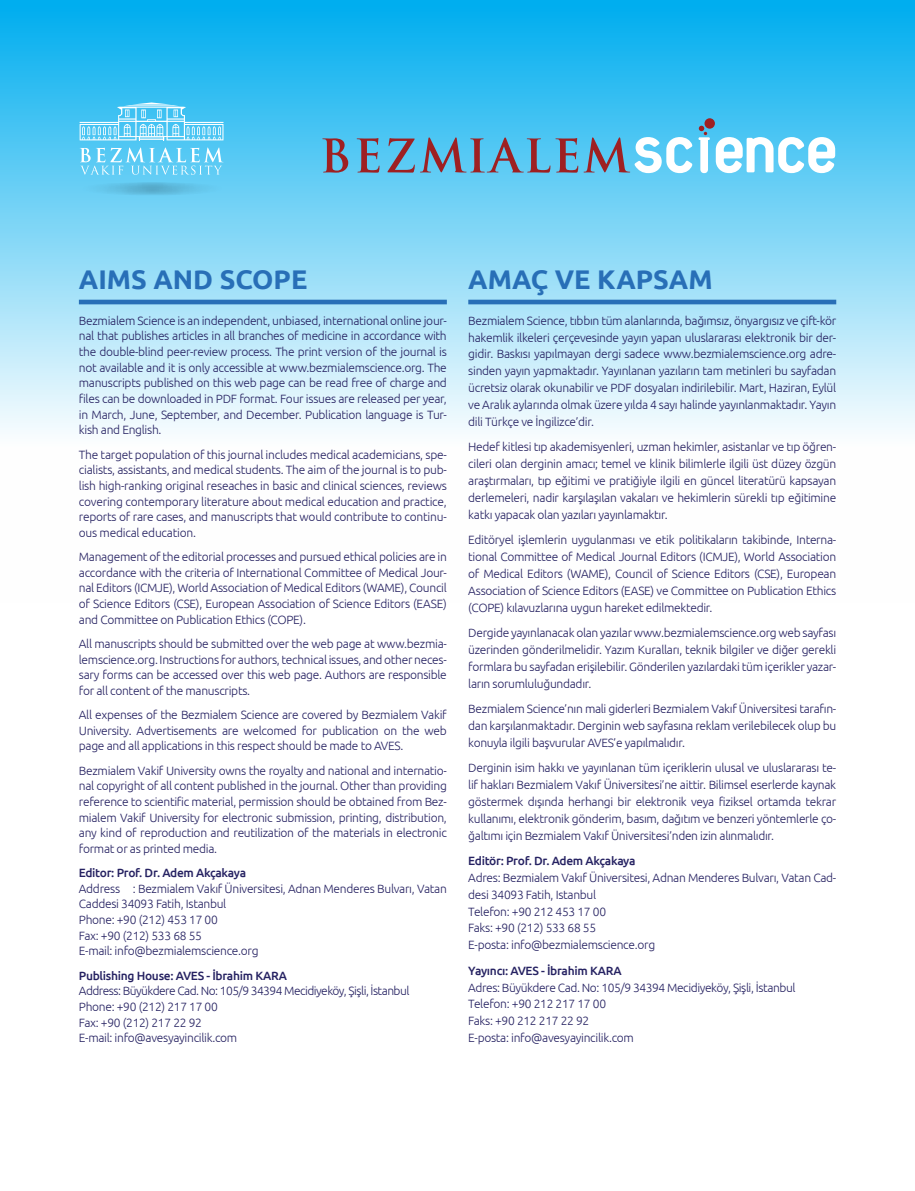
<style>
.page{position:relative;width:915px;height:1191px;background:#fff}
.page>*{position:absolute;margin:0;border:0;box-sizing:border-box;transform-origin:0 0}
.t1{font:700 27px "Ubuntu";color:#286fb7}
.t2{font:300 12px/15.6px "Ubuntu";letter-spacing:-.025em;color:#262262;text-align:justify}
.t3{font:300 12px/15.6px "Ubuntu";letter-spacing:-.045em;color:#262262}
.t4{font:500 12px "Ubuntu";letter-spacing:-.025em;color:#262262}
</style>
<div class="page">
<svg style="left:0;top:0;width:914px;height:432px;background:#7ad4f6"></svg>
<hr style="left:79px;top:300px;width:367px;height:4px;background:#286fb7">
<hr style="left:468px;top:300px;width:368px;height:4px;background:#286fb7">
<svg style="left:322px;top:138px;width:26px;height:35px"></svg>
<svg style="left:356px;top:138px;width:23px;height:35px"></svg>
<svg style="left:387px;top:138px;width:27px;height:35px"></svg>
<svg style="left:698px;top:126px;width:11px;height:47px"></svg>
<div style="left:704px;top:118px;width:10px;height:11px;background:#9e2022;border-radius:50%"></div>
<svg style="left:420px;top:137px;width:272px;height:36px;background:#77aac8"></svg>
<svg style="left:715px;top:137px;width:119px;height:36px"></svg>
<svg style="left:74px;top:182px;width:156px;height:14px;background:#62c1e5"></svg>
<svg style="left:80px;top:102px;width:143px;height:38px;background:#70d1f5"></svg>
<svg style="left:80px;top:147px;width:143px;height:28px;background:#79d4f6"></svg>
<h1 class="t1" style="left:79px;top:263px;width:230px">AIMS AND SCOPE</h1>
<h1 class="t1" style="left:468px;top:263px;width:246px">AMAÇ VE KAPSAM</h1>
<p class="t2" style="left:79px;top:312px;width:369px">Bezmialem Science is an independent, unbiased, international online jour&shy;nal that publishes articles in all branches of medicine in accordance with the double-blind peer-review process. The print version of the journal is not available and it is only accessible at www.bezmialemscience.org. The manuscripts published on this web page can be read free of charge and files can be downloaded in PDF format. Four issues are released per year, in March, June, September, and December. Publication language is Tur&shy;kish and English.</p>
<p class="t2" style="left:79px;top:446px;width:369px">The target population of this journal includes medical academicians, spe&shy;cialists, assistants, and medical students. The aim of the journal is to pub&shy;lish high-ranking original reseaches in basic and clinical sciences, reviews covering contemporary literature about medical education and practice, reports of rare cases, and manuscripts that would contribute to continu&shy;ous medical education.</p>
<p class="t2" style="left:79px;top:548px;width:369px">Management of the editorial processes and pursued ethical policies are in accordance with the criteria of International Committee of Medical Jour&shy;nal Editors (ICMJE), World Association of Medical Editors (WAME), Council of Science Editors (CSE), European Association of Science Editors (EASE) and Committee on Publication Ethics (COPE).</p>
<p class="t2" style="left:79px;top:635px;width:369px">All manuscripts should be submitted over the web page at www.bezmia&shy;lemscience.org. Instructions for authors, technical issues, and other neces&shy;sary forms can be accessed over this web page. Authors are responsible for all content of the manuscripts.</p>
<p class="t2" style="left:79px;top:706px;width:369px">All expenses of the Bezmialem Science are covered by Bezmialem Vakif University. Advertisements are welcomed for publication on the web page and all applications in this respect should be made to AVES.</p>
<p class="t2" style="left:79px;top:762px;width:369px">Bezmialem Vakif University owns the royalty and national and internatio&shy;nal copyright of all content published in the journal. Other than providing reference to scientific material, permission should be obtained from Bez&shy;mialem Vakif University for electronic submission, printing, distribution, any kind of reproduction and reutilization of the materials in electronic format or as printed media.</p>
<p class="t4" style="left:79px;top:865px;width:169px">Editor: Prof. Dr. Adem Akçakaya</p>
<p class="t2" style="left:79px;top:880px;width:369px;text-align:left">Address : Bezmialem Vakıf Üniversitesi, Adnan Menderes Bulvarı, Vatan Caddesi 34093 Fatih, Istanbul<br>Phone: +90 (212) 453 17 00<br>Fax: +90 (212) 533 68 55<br>E-mail: info@bezmialemscience.org</p>
<p class="t4" style="left:79px;top:967px;width:210px">Publishing House: AVES - İbrahim KARA</p>
<p class="t3" style="left:79px;top:982px;width:332px">Address: Büyükdere Cad. No: 105/9 34394 Mecidiyeköy, Şişli, İstanbul Phone: +90 (212) 217 17 00<br>Fax: +90 (212) 217 22 92<br>E-mail: info@avesyayincilik.com</p>
<p class="t2" style="left:468px;top:312px;width:369px;line-height:16.8px">Bezmialem Science, tıbbın tüm alanlarında, bağımsız, önyargısız ve çift-kör hakemlik ilkeleri çerçevesinde yayın yapan uluslararası elektronik bir der&shy;gidir. Baskısı yapılmayan dergi sadece www.bezmialemscience.org adre&shy;sinden yayın yapmaktadır. Yayınlanan yazıların tam metinleri bu sayfadan ücretsiz olarak okunabilir ve PDF dosyaları indirilebilir. Mart, Haziran, Eylül ve Aralık aylarında olmak üzere yılda 4 sayı halinde yayınlanmaktadır. Yayın dili Türkçe ve İngilizce’dir.</p>
<p class="t2" style="left:468px;top:438px;width:369px;line-height:16.8px">Hedef kitlesi tıp akademisyenleri, uzman hekimler, asistanlar ve tıp öğren&shy;cileri olan derginin amacı; temel ve klinik bilimlerle ilgili üst düzey özgün araştırmaları, tıp eğitimi ve pratiğiyle ilgili en güncel literatürü kapsayan derlemeleri, nadir karşılaşılan vakaları ve hekimlerin sürekli tıp eğitimine katkı yapacak olan yazıları yayınlamaktır.</p>
<p class="t2" style="left:468px;top:531px;width:369px;line-height:16.8px">Editöryel işlemlerin uygulanması ve etik politikaların takibinde, Interna&shy;tional Committee of Medical Journal Editors (ICMJE), World Association of Medical Editors (WAME), Council of Science Editors (CSE), European Association of Science Editors (EASE) ve Committee on Publication Ethics (COPE) kılavuzlarına uygun hareket edilmektedir.</p>
<p class="t2" style="left:468px;top:624px;width:369px;line-height:16.8px">Dergide yayınlanacak olan yazılar www.bezmialemscience.org web sayfası üzerinden gönderilmelidir. Yazım Kuralları, teknik bilgiler ve diğer gerekli formlara bu sayfadan erişilebilir. Gönderilen yazılardaki tüm içerikler yazar&shy;ların sorumluluğundadır.</p>
<p class="t2" style="left:468px;top:700px;width:369px;line-height:16.8px">Bezmialem Science’nın mali giderleri Bezmialem Vakıf Üniversitesi tarafın&shy;dan karşılanmaktadır. Derginin web sayfasına reklam verilebilecek olup bu konuyla ilgili başvurular AVES’e yapılmalıdır.</p>
<p class="t2" style="left:468px;top:759px;width:369px;line-height:16.8px">Derginin isim hakkı ve yayınlanan tüm içeriklerin ulusal ve uluslararası te&shy;lif hakları Bezmialem Vakıf Üniversitesi’ne aittir. Bilimsel eserlerde kaynak göstermek dışında herhangi bir elektronik veya fiziksel ortamda tekrar kullanımı, elektronik gönderim, basım, dağıtım ve benzeri yöntemlerle ço&shy;ğaltımı için Bezmialem Vakıf Üniversitesi’nden izin alınmalıdır.</p>
<p class="t4" style="left:468px;top:853px;width:169px">Editör: Prof. Dr. Adem Akçakaya</p>
<p class="t2" style="left:468px;top:869px;width:369px;line-height:16.8px;text-align:left">Adres: Bezmialem Vakıf Üniversitesi, Adnan Menderes Bulvarı, Vatan Cad&shy;desi 34093 Fatih, Istanbul<br>Telefon: +90 212 453 17 00<br>Faks: +90 (212) 533 68 55<br>E-posta: info@bezmialemscience.org</p>
<p class="t4" style="left:468px;top:962px;width:155px">Yayıncı: AVES - İbrahim KARA</p>
<p class="t2" style="left:468px;top:978px;width:329px;line-height:16.8px;text-align:left">Adres: Büyükdere Cad. No: 105/9 34394 Mecidiyeköy, Şişli, İstanbul Telefon: +90 212 217 17 00<br>Faks: +90 212 217 22 92<br>E-posta: info@avesyayincilik.com</p>
</div>
